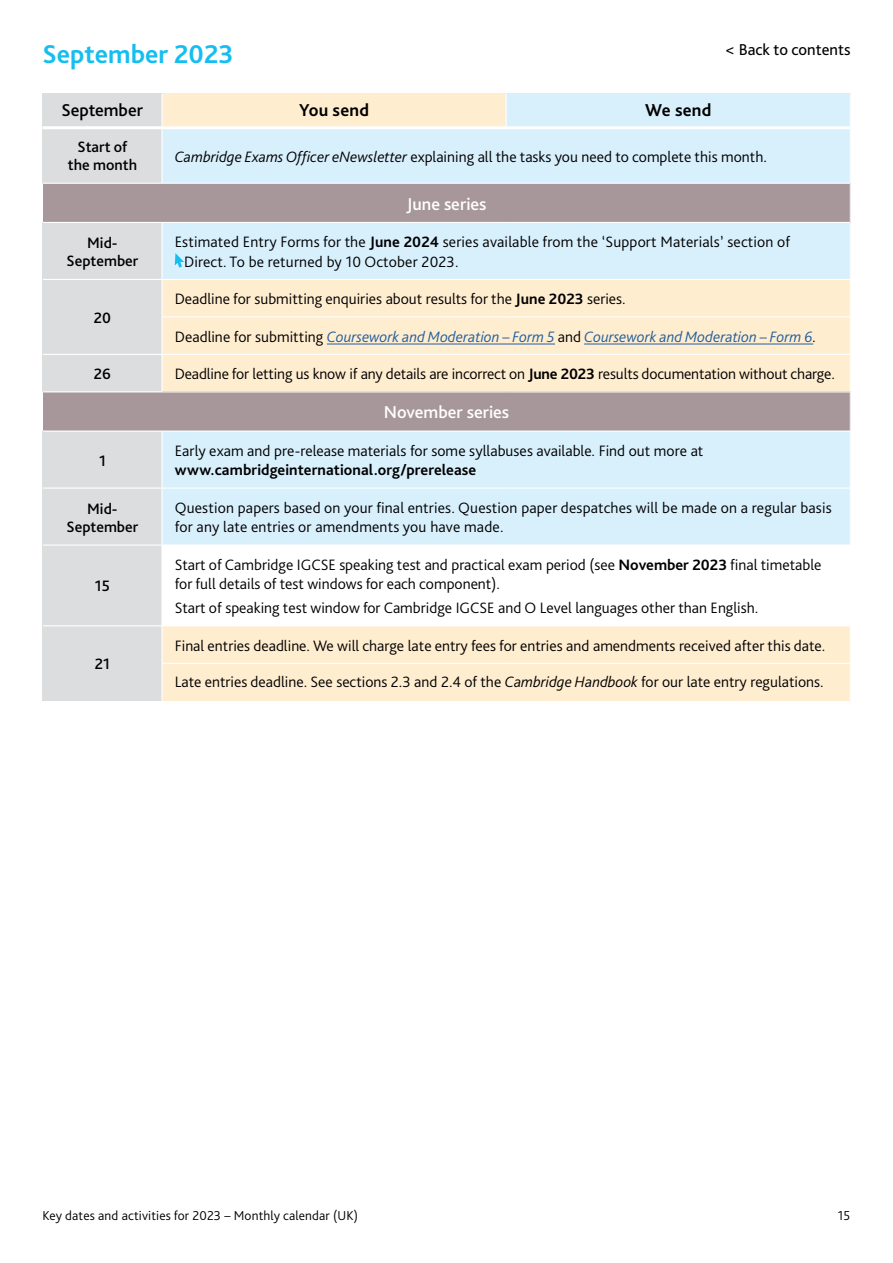
<style>
.page{position:relative;width:893px;height:1263px;background:#fff}
.page>*{position:absolute;margin:0;border:0;box-sizing:border-box;transform-origin:0 0}
.t1{font:700 27px "Bliss Pro";color:#15bef0}
.t2{font:500 18px "Bliss Pro";color:#fff}
.t3{font:700 18px "Bliss Pro";letter-spacing:.01em;color:#000}
.t4{font:500 18px "Bliss Pro";color:#000}
.t5{font:16.5px "Bliss Pro";color:#000}
.t6{font:300 15.75px/19.5px "Bliss Pro";color:#000}
.t7{font:italic 300 15.75px "Bliss Pro";letter-spacing:.005em;color:#215e9e}
.t8{font:500 15.75px/18px "Bliss Pro";color:#000;text-align:center}
.t9{font:300 13.5px "Bliss Pro";letter-spacing:.01em;color:#000}
.s1{font-style:italic}
.s2{font-weight:700}
.s3{font-style:normal;color:#000}
.s4{color:#000}
</style>
<div class="page">
<div style="left:162px;top:222px;width:688px;height:57px;background:#d8effc"></div>
<div style="left:162px;top:488px;width:688px;height:57px;background:#d8effc"></div>
<div style="left:43px;top:94px;width:119px;height:34px;background:#dcddde"></div>
<div style="left:43px;top:128px;width:119px;height:55px;background:#dcddde"></div>
<div style="left:162px;top:94px;width:344px;height:34px;background:#ffedd0"></div>
<div style="left:162px;top:279px;width:688px;height:38px;background:#ffedd0"></div>
<div style="left:162px;top:317px;width:688px;height:37px;background:#ffedd0"></div>
<div style="left:162px;top:354px;width:688px;height:38px;background:#ffedd0"></div>
<div style="left:162px;top:626px;width:688px;height:37px;background:#ffedd0"></div>
<div style="left:162px;top:663px;width:688px;height:38px;background:#ffedd0"></div>
<div style="left:506px;top:94px;width:344px;height:34px;background:#d8effc"></div>
<div style="left:162px;top:128px;width:688px;height:55px;background:#d8effc"></div>
<div style="left:162px;top:431px;width:688px;height:57px;background:#d8effc"></div>
<div style="left:43px;top:183px;width:807px;height:39px;background:#a7979b"></div>
<div style="left:43px;top:392px;width:807px;height:39px;background:#a7979b"></div>
<div style="left:43px;top:222px;width:119px;height:57px;background:#dcddde"></div>
<div style="left:43px;top:279px;width:119px;height:75px;background:#dcddde"></div>
<div style="left:43px;top:354px;width:119px;height:38px;background:#dcddde"></div>
<div style="left:43px;top:431px;width:119px;height:57px;background:#dcddde"></div>
<div style="left:43px;top:488px;width:119px;height:57px;background:#dcddde"></div>
<div style="left:43px;top:545px;width:119px;height:81px;background:#dcddde"></div>
<div style="left:43px;top:626px;width:119px;height:75px;background:#dcddde"></div>
<hr style="left:161px;top:94px;width:2px;height:32px;background:#fff">
<hr style="left:506px;top:94px;width:1px;height:32px;background:#fff">
<hr style="left:161px;top:129px;width:2px;height:54px;background:#fff">
<hr style="left:43px;top:183px;width:119px;height:1px;background:#fff">
<hr style="left:162px;top:183px;width:344px;height:1px;background:#fff">
<hr style="left:506px;top:183px;width:344px;height:1px;background:#fff">
<hr style="left:43px;top:222px;width:119px;height:1px;background:#fff">
<hr style="left:162px;top:222px;width:344px;height:1px;background:#fff">
<hr style="left:161px;top:223px;width:2px;height:56px;background:#fff">
<hr style="left:506px;top:222px;width:344px;height:1px;background:#fff">
<hr style="left:43px;top:279px;width:119px;height:1px;background:#fff">
<hr style="left:162px;top:279px;width:344px;height:1px;background:#fff">
<hr style="left:161px;top:280px;width:2px;height:36px;background:#fff">
<hr style="left:506px;top:279px;width:344px;height:1px;background:#fff">
<hr style="left:161px;top:316px;width:345px;height:1px;background:#fff">
<hr style="left:161px;top:317px;width:2px;height:37px;background:#fff">
<hr style="left:506px;top:316px;width:344px;height:1px;background:#fff">
<hr style="left:43px;top:354px;width:119px;height:1px;background:#fff">
<hr style="left:162px;top:354px;width:344px;height:1px;background:#fff">
<hr style="left:161px;top:355px;width:2px;height:36px;background:#fff">
<hr style="left:506px;top:354px;width:344px;height:1px;background:#fff">
<hr style="left:43px;top:391px;width:119px;height:1px;background:#fff">
<hr style="left:162px;top:391px;width:344px;height:1px;background:#fff">
<hr style="left:506px;top:391px;width:344px;height:1px;background:#fff">
<hr style="left:43px;top:430px;width:119px;height:2px;background:#fff">
<hr style="left:162px;top:430px;width:344px;height:2px;background:#fff">
<hr style="left:161px;top:432px;width:2px;height:55px;background:#fff">
<hr style="left:506px;top:430px;width:344px;height:2px;background:#fff">
<hr style="left:43px;top:487px;width:119px;height:2px;background:#fff">
<hr style="left:162px;top:487px;width:344px;height:2px;background:#fff">
<hr style="left:161px;top:489px;width:2px;height:55px;background:#fff">
<hr style="left:506px;top:487px;width:344px;height:2px;background:#fff">
<hr style="left:43px;top:544px;width:119px;height:2px;background:#fff">
<hr style="left:162px;top:544px;width:344px;height:2px;background:#fff">
<hr style="left:161px;top:546px;width:2px;height:79px;background:#fff">
<hr style="left:506px;top:544px;width:344px;height:2px;background:#fff">
<hr style="left:43px;top:625px;width:119px;height:1px;background:#fff">
<hr style="left:161px;top:626px;width:2px;height:37px;background:#fff">
<hr style="left:161px;top:663px;width:345px;height:1px;background:#fff">
<hr style="left:161px;top:664px;width:2px;height:37px;background:#fff">
<hr style="left:506px;top:663px;width:344px;height:1px;background:#fff">
<hr style="left:43px;top:126px;width:119px;height:3px;background:#fff">
<hr style="left:162px;top:126px;width:344px;height:3px;background:#fff">
<hr style="left:506px;top:126px;width:344px;height:3px;background:#fff">
<svg style="left:175px;top:253px;width:9px;height:15px"></svg>
<hr style="left:327px;top:344px;width:228px;height:1px;background:#215e9e">
<hr style="left:584px;top:344px;width:229px;height:1px;background:#215e9e">
<p class="t5" style="left:726px;top:39px;width:126px">&lt; Back to contents</p>
<h2 class="t1" style="left:43px;top:37px;width:192px">September 2023</h2>
<p class="t4" style="left:61px;top:98px;width:83px">September</p>
<p class="t3" style="left:299px;top:98px;width:71px">You send</p>
<p class="t3" style="left:645px;top:98px;width:68px">We send</p>
<p class="t6" style="left:175px;top:146px;width:594px"><span class="s1">Cambridge Exams Offcer eNewsletter</span> explaining all the tasks you need to complete this month.</p>
<p class="t8" style="left:68px;top:138px;width:71px">Start of the month</p>
<p class="t2" style="left:407px;top:193px;width:81px">June series</p>
<p class="t8" style="left:67px;top:234px;width:73px">Mid-<br>September</p>
<p class="t6" style="left:184px;top:232px;width:608px;text-indent:-9px">Estimated Entry Forms for the <span class="s2">June 2024</span> series available from the ‘Support Materials’ section of<br>Direct. To be returned by 10 October 2023.</p>
<p class="t6" style="left:175px;top:289px;width:452px">Deadline for submitting enquiries about results for the <span class="s2">June 2023</span> series.</p>
<p class="t7" style="left:175px;top:327px;width:643px"><span class="s3">Deadline for submitting</span> Coursework and Moderation – Form 5 <span class="s3">and</span> Coursework and Moderation – Form 6<span class="s4">.</span></p>
<p class="t6" style="left:175px;top:364px;width:662px">Deadline for letting us know if any details are incorrect on <span class="s2">June 2023</span> results documentation without charge.</p>
<p class="t8" style="left:94px;top:309px;width:19px">20</p>
<p class="t8" style="left:94px;top:365px;width:18px">26</p>
<p class="t2" style="left:384px;top:401px;width:127px">November series</p>
<p class="t8" style="left:99px;top:451px;width:8px">1</p>
<p class="t6" style="left:175px;top:441px;width:530px">Early exam and pre-release materials for some syllabuses available. Find out more at <span class="s2">www.cambridgeinternational.org/prerelease</span></p>
<p class="t6" style="left:175px;top:498px;width:658px">Question papers based on your fnal entries. Question paper despatches will be made on a regular basis for any late entries or amendments you have made.</p>
<p class="t6" style="left:175px;top:555px;width:648px">Start of Cambridge IGCSE speaking test and practical exam period (see <span class="s2">November 2023</span> fnal timetable for full details of test windows for each component).</p>
<p class="t6" style="left:175px;top:598px;width:585px">Start of speaking test window for Cambridge IGCSE and O Level languages other than English.</p>
<p class="t6" style="left:175px;top:635px;width:652px">Final entries deadline. We will charge late entry fees for entries and amendments received after this date.</p>
<p class="t6" style="left:175px;top:671px;width:650px">Late entries deadline. See sections 2.3 and 2.4 of the <span class="s1">Cambridge Handbook</span> for our late entry regulations.</p>
<p class="t8" style="left:67px;top:499px;width:73px">Mid-<br>September</p>
<p class="t8" style="left:95px;top:577px;width:17px">15</p>
<p class="t8" style="left:95px;top:655px;width:17px">21</p>
<p class="t9" style="left:43px;top:1207px;width:317px">Key dates and activities for 2023 – Monthly calendar (UK)</p>
<p class="t9" style="left:838px;top:1207px;width:14px">15</p>
</div>
